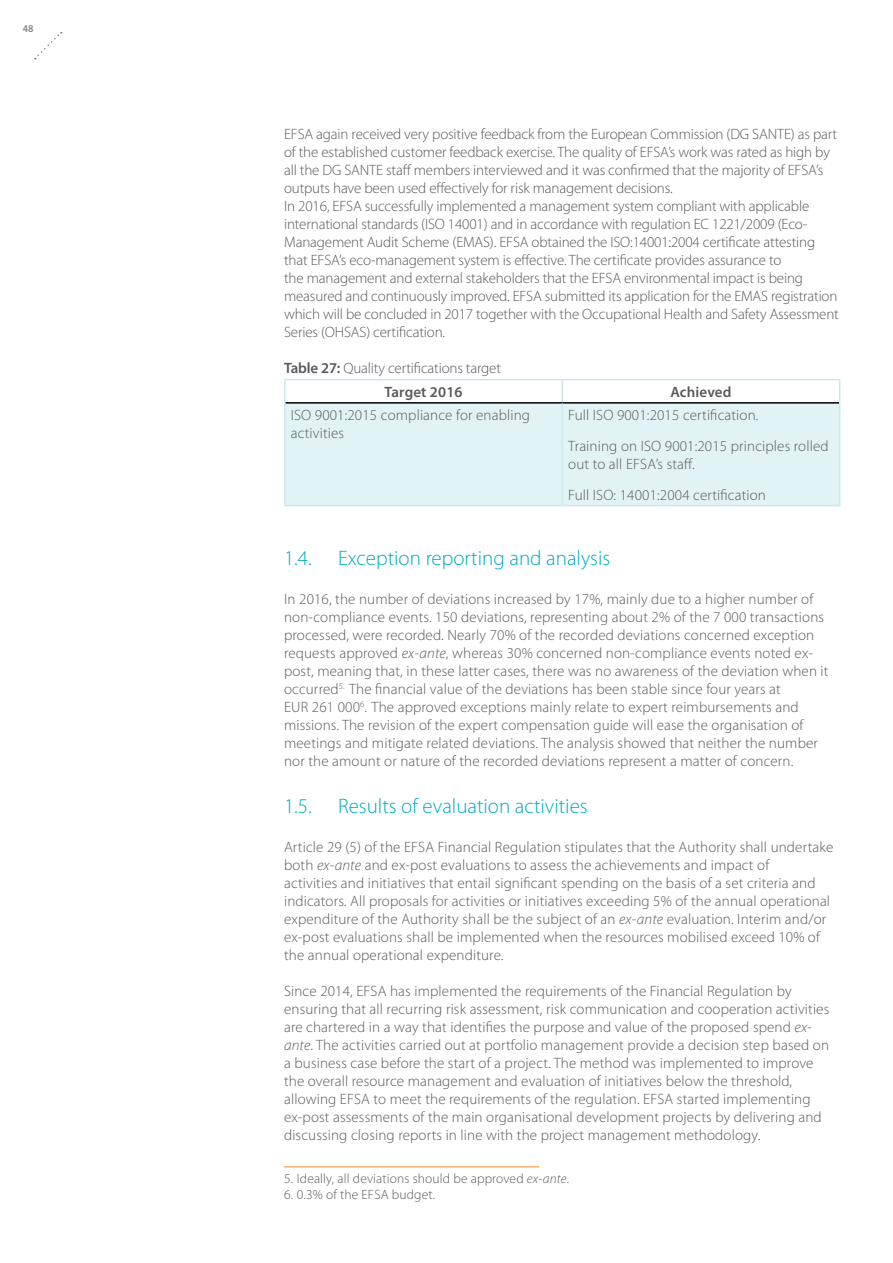
<style>
.page{position:relative;width:893px;height:1263px;background:#fff}
.page>*{position:absolute;margin:0;border:0;box-sizing:border-box;transform-origin:0 0}
.t1{font:300 21px "Myriad Pro";color:#00abc2}
.t2{font:300 15px/18px "Myriad Pro";letter-spacing:.01em;color:#58595b}
.t3{font:300 15px/18px "Myriad Pro";letter-spacing:-.01em;color:#58595b}
.t4{font:600 15px "Myriad Pro";letter-spacing:.01em;color:#58595b}
.t5{font:300 13.5px "Myriad Pro";letter-spacing:.01em;color:#58595b}
.t6{font:600 10.5px "Myriad Pro";color:#808285;scale:.95 1}
.s1{font-weight:600}
.s2{font-style:italic}
</style>
<div class="page">
<svg style="left:35px;top:32px;width:27px;height:27px"></svg>
<div style="left:286px;top:404px;width:553px;height:101px;background:#e2f3f5"></div>
<hr style="left:284px;top:379px;width:278px;height:1px;background:#c8e9ee">
<hr style="left:284px;top:380px;width:2px;height:23px;background:#c8e9ee">
<hr style="left:562px;top:379px;width:278px;height:1px;background:#c8e9ee">
<hr style="left:561px;top:380px;width:2px;height:22px;background:#c8e9ee">
<svg style="left:839px;top:380px;width:1px;height:23px"></svg>
<hr style="left:286px;top:402px;width:276px;height:2px;background:#000">
<hr style="left:562px;top:402px;width:277px;height:2px;background:#000">
<hr style="left:284px;top:403px;width:2px;height:102px;background:#c8e9ee">
<hr style="left:284px;top:505px;width:278px;height:1px;background:#c8e9ee">
<hr style="left:561px;top:404px;width:2px;height:101px;background:#c8e9ee">
<hr style="left:839px;top:403px;width:1px;height:102px;background:#c8e9ee">
<hr style="left:562px;top:505px;width:278px;height:1px;background:#c8e9ee">
<hr style="left:284px;top:1166px;width:255px;height:1px;background:#fab072">
<p class="t6" style="left:23px;top:22px;width:13px">48</p>
<p class="t3" style="left:284px;top:125px;width:556px">EFSA again received very positive feedback from the European Commission (DG SANTE) as part of the established customer feedback exercise. The quality of EFSA’s work was rated as high by all the DG SANTE staff members interviewed and it was confirmed that the majority of EFSA’s outputs have been used effectively for risk management decisions.<br>In 2016, EFSA successfully implemented a management system compliant with applicable international standards (ISO 14001) and in accordance with regulation EC 1221/2009 (Eco-Management Audit Scheme (EMAS). EFSA obtained the ISO:14001:2004 certificate attesting that EFSA’s eco-management system is effective. The certificate provides assurance to<br>the management and external stakeholders that the EFSA environmental impact is being measured and continuously improved. EFSA submitted its application for the EMAS registration which will be concluded in 2017 together with the Occupational Health and Safety Assessment Series (OHSAS) certification.</p>
<p class="t3" style="left:384px;top:356px;width:118px;line-height:24px;text-indent:-100px"><span class="s1">Table 27:</span> Quality certifications target<br><span class="s1">Target 2016</span></p>
<p class="t4" style="left:670px;top:382px;width:63px">Achieved</p>
<p class="t2" style="left:291px;top:406px;width:241px">ISO 9001:2015 compliance for enabling activities</p>
<p class="t2" style="left:568px;top:400px;width:262px;line-height:30.8px">Full ISO 9001:2015 certification.<br>Training on ISO 9001:2015 principles rolled</p>
<p class="t2" style="left:568px;top:448px;width:199px;line-height:30.8px">out to all EFSA’s staff.<br>Full ISO: 14001:2004 certification</p>
<h1 class="t1" style="left:284px;top:545px;width:328px">1.4. Exception reporting and analysis</h1>
<p class="t2" style="left:284px;top:590px;width:546px">In 2016, the number of deviations increased by 17%, mainly due to a higher number of non-compliance events. 150 deviations, representing about 2% of the 7 000 transactions processed, were recorded. Nearly 70% of the recorded deviations concerned exception requests approved <span class="s2">ex-ante</span>, whereas 30% concerned non-compliance events noted ex&shy;post, meaning that, in these latter cases, there was no awareness of the deviation when it occurred<sup>5.</sup><sup>1</sup>The financial value of the deviations has been stable since four years at<br>EUR 261 000<sup>6</sup>.<sup>2</sup>The approved exceptions mainly relate to expert reimbursements and missions. The revision of the expert compensation guide will ease the organisation of meetings and mitigate related deviations. The analysis showed that neither the number nor the amount or nature of the recorded deviations represent a matter of concern.</p>
<h1 class="t1" style="left:284px;top:793px;width:305px">1.5. Results of evaluation activities</h1>
<p class="t2" style="left:284px;top:838px;width:551px">Article 29 (5) of the EFSA Financial Regulation stipulates that the Authority shall undertake both <span class="s2">ex-ante</span> and ex-post evaluations to assess the achievements and impact of<br>activities and initiatives that entail significant spending on the basis of a set criteria and indicators. All proposals for activities or initiatives exceeding 5% of the annual operational expenditure of the Authority shall be the subject of an <span class="s2">ex-ante</span> evaluation. Interim and/or ex-post evaluations shall be implemented when the resources mobilised exceed 10% of the annual operational expenditure.</p>
<p class="t2" style="left:284px;top:982px;width:547px">Since 2014, EFSA has implemented the requirements of the Financial Regulation by ensuring that all recurring risk assessment, risk communication and cooperation activities are chartered in a way that identifies the purpose and value of the proposed spend <span class="s2">ex&shy;ante</span>. The activities carried out at portfolio management provide a decision step based on a business case before the start of a project. The method was implemented to improve the overall resource management and evaluation of initiatives below the threshold, allowing EFSA to meet the requirements of the regulation. EFSA started implementing ex-post assessments of the main organisational development projects by delivering and discussing closing reports in line with the project management methodology.</p>
<p class="t5" style="left:284px;top:1170px;width:287px">5. Ideally, all deviations should be approved <span class="s2">ex-ante</span>.</p>
<p class="t5" style="left:284px;top:1186px;width:152px">6. 0.3% of the EFSA budget.</p>
</div>
